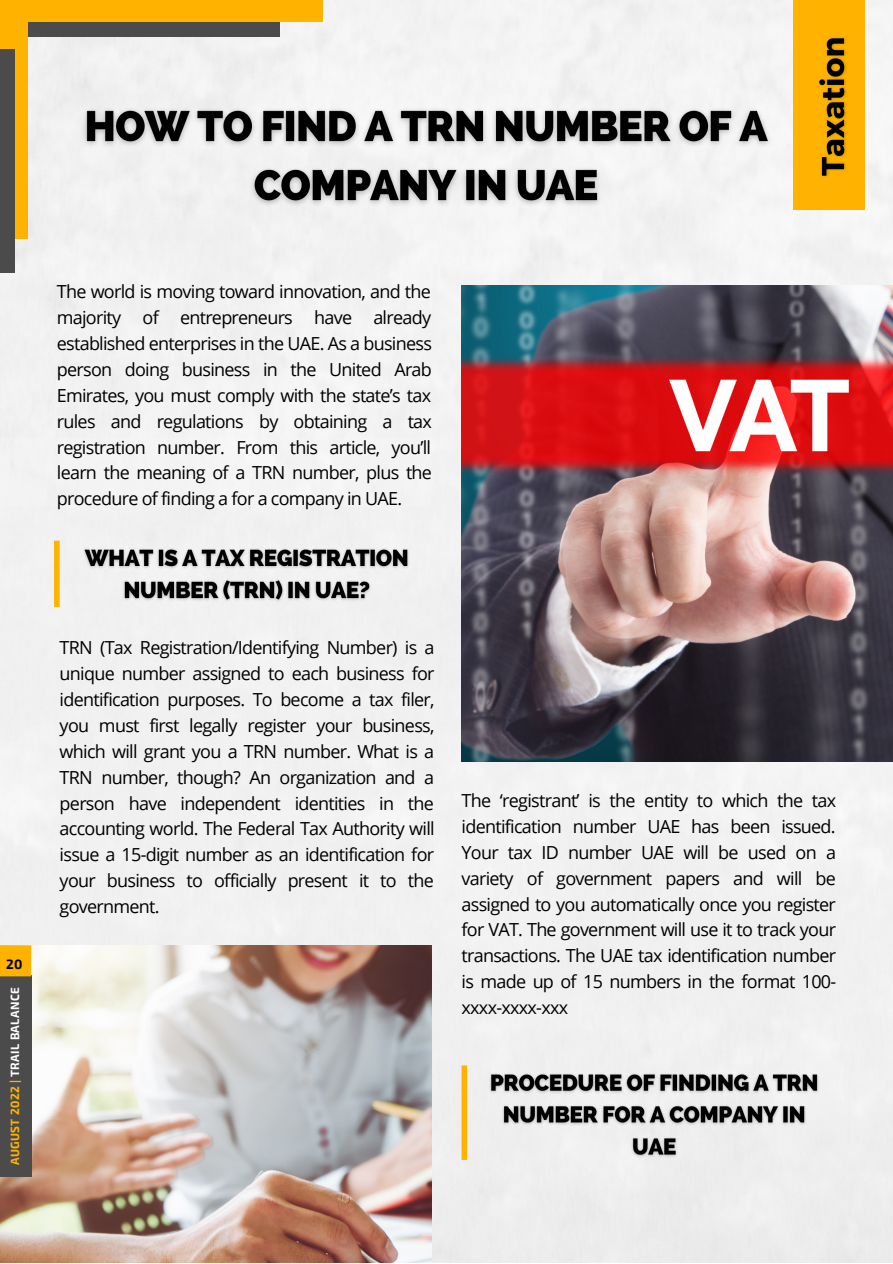
<style>
.page{position:relative;width:893px;height:1264px;background:#fff}
.page>*{position:absolute;margin:0;border:0;box-sizing:border-box;transform-origin:0 0}
.t1{font:18px/25.8px "Open Sans";letter-spacing:-.04em;color:#000;text-align:justify}
.t2{font:700 13.2px "Exo 2";color:#000}
.t3{font:700 11.7px "Exo 2";letter-spacing:.03em;color:#fff}
.s1{color:#ffb300}
</style>
<div class="page">
<div style="left:0;top:0;width:892px;height:1262px;background:#f1f1f1"></div>
<div style="left:0;top:438px;width:431px;height:69px;background:#f3f3f3"></div>
<div style="left:54px;top:540px;width:6px;height:67px;background:#ffb300"></div>
<div style="left:461px;top:1065px;width:6px;height:94px;background:#ffb300"></div>
<img style="left:461px;top:285px;width:431px;height:476px">
<img style="left:0;top:945px;width:432px;height:317px">
<div style="left:0;top:975px;width:32px;height:201px;background:#4b4b4b"></div>
<div style="left:0;top:945px;width:31px;height:31px;background:#ffb300"></div>
<img style="left:75px;top:94px;width:703px;height:127px">
<img style="left:77px;top:539px;width:337px;height:71px">
<img style="left:483px;top:1063px;width:340px;height:103px">
<div style="left:0;top:0;width:279px;height:37px;background:#4b4b4b"></div>
<div style="left:24px;top:0;width:298px;height:22px;background:#ffb300"></div>
<div style="left:0;top:0;width:28px;height:238px;background:#ffb300"></div>
<div style="left:0;top:49px;width:15px;height:224px;background:#4b4b4b"></div>
<div style="left:793px;top:0;width:72px;height:210px;background:#ffb300"></div>
<img style="left:819px;top:37px;width:28px;height:140px">
<p class="t1" style="left:57px;top:278px;width:376px">The world is moving toward innovation, and the majority of entrepreneurs have already established enterprises in the UAE. As a business person doing business in the United Arab Emirates, you must comply with the state’s tax rules and regulations by obtaining a tax registration number. From this article, you’ll learn the meaning of a TRN number, plus the procedure of finding a for a company in UAE.</p>
<p class="t2" style="left:6px;top:955px;width:18px">20</p>
<p class="t3" style="left:7px;top:1165px;width:179px;rotate:-90deg"><span class="s1">AUGUST 2022 |</span> TRAIL BALANCE</p>
<p class="t1" style="left:60px;top:634px;width:376px">TRN (Tax Registration/Identifying Number) is a unique number assigned to each business for identification purposes. To become a tax filer, you must first legally register your business, which will grant you a TRN number. What is a TRN number, though? An organization and a person have independent identities in the accounting world. The Federal Tax Authority will issue a 15-digit number as an identification for your business to officially present it to the government.</p>
<p class="t1" style="left:461px;top:787px;width:376px">The ‘registrant’ is the entity to which the tax identification number UAE has been issued.<br>Your tax ID number UAE will be used on a variety of government papers and will be assigned to you automatically once you register for VAT. The government will use it to track your transactions. The UAE tax identification number is made up of 15 numbers in the format 100- xxxx-xxxx-xxx</p>
</div>
